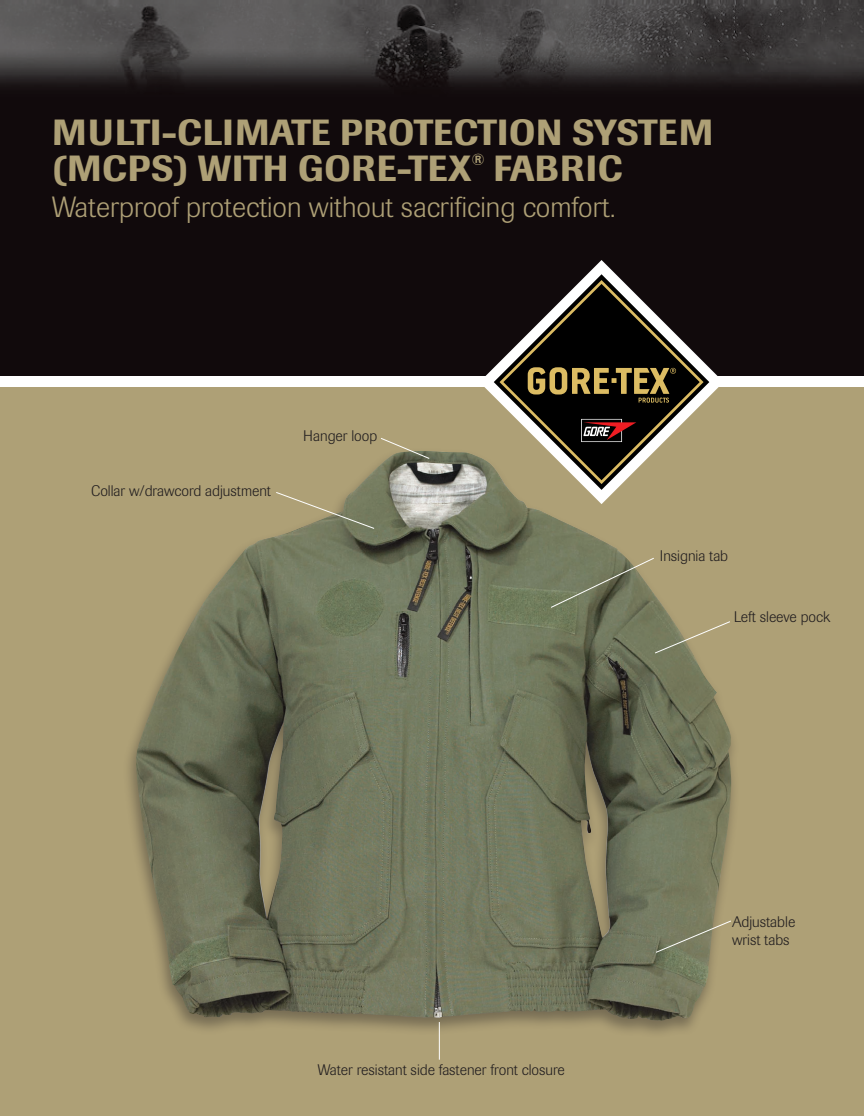
<style>
.page{position:relative;width:864px;height:1116px;background:#fff}
.page>*{position:absolute;margin:0;border:0;box-sizing:border-box;transform-origin:0 0}
.t1{font:500 36px/36px "Imago";letter-spacing:.02em;color:#aea076}
.t2{font:300 29px "Imago";color:#aea076}
.t3{font:500 16px "Imago";color:#aea076}
.t4{font:300 15.2px/17.2px "Imago";color:#231f20}
</style>
<div class="page">
<img style="left:0;top:0;width:864px;height:376px">
<div style="left:0;top:378px;width:864px;height:738px;background:#aea076"></div>
<div style="left:0;top:377px;width:864px;height:10px;background:#fff"></div>
<svg style="left:465px;top:246px;width:273px;height:151px;background:#261f1f"></svg>
<svg style="left:494px;top:274px;width:215px;height:129px;background:#3e3839"></svg>
<svg style="left:500px;top:280px;width:204px;height:167px"></svg>
<svg style="left:581px;top:419px;width:55px;height:23px"></svg>
<svg style="left:528px;top:367px;width:148px;height:36px;background:#564926"></svg>
<div style="left:123px;top:447px;width:616px;height:591px;background:#231f20;opacity:.4"></div>
<img style="left:136px;top:453px;width:595px;height:568px">
<hr style="left:439px;top:1022px;width:1px;height:38px;background:#fff">
<svg style="left:550px;top:558px;width:104px;height:50px;background:#777c60"></svg>
<svg style="left:654px;top:621px;width:77px;height:33px"></svg>
<svg style="left:276px;top:492px;width:99px;height:37px"></svg>
<svg style="left:655px;top:920px;width:77px;height:33px"></svg>
<svg style="left:380px;top:438px;width:50px;height:21px"></svg>
<h1 class="t1" style="left:52px;top:114px;width:663px">MULTI-CLIMATE PROTECTION SYSTEM (MCPS) WITH GORE-TEX</h1>
<p class="t3" style="left:471px;top:149px;width:15px">®</p>
<h1 class="t1" style="left:493px;top:150px;width:131px">FABRIC</h1>
<h2 class="t2" style="left:52px;top:190px;width:565px">Waterproof protection without sacrificing comfort.</h2>
<p class="t4" style="left:91px;top:482px;width:181px">Collar w/drawcord adjustment</p>
<p class="t4" style="left:303px;top:427px;width:76px">Hanger loop</p>
<p class="t4" style="left:660px;top:548px;width:70px">Insignia tab</p>
<p class="t4" style="left:734px;top:609px;width:98px">Left sleeve pock</p>
<p class="t4" style="left:318px;top:1061px;width:249px">Water resistant side fastener front closure</p>
<p class="t4" style="left:732px;top:914px;width:65px">Adjustable wrist tabs</p>
</div>
